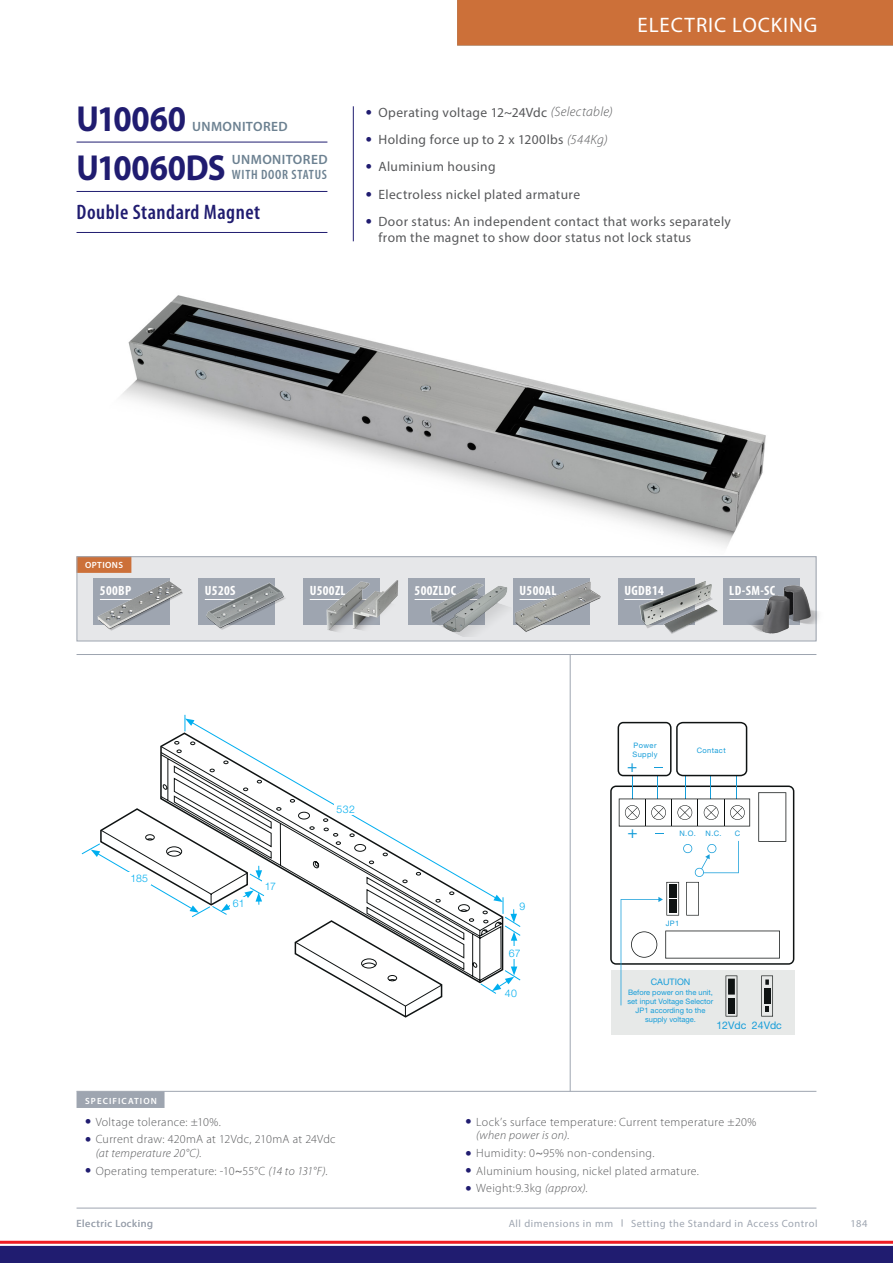
<style>
.page{position:relative;width:893px;height:1263px;background:#fff}
.page>*{position:absolute;margin:0;border:0;box-sizing:border-box;transform-origin:0 0}
.t1{font:700 36.3px "Myriad Pro";letter-spacing:-.01em;color:#201c70;scale:.91 1}
.t2{font:600 condensed 21px "Myriad Pro";letter-spacing:.025em;color:#201c70}
.t3{font:21px "Myriad Pro";letter-spacing:.045em;color:#fff}
.t4{font:17.1px "Helvetica Neue LT Std";color:#159dd9}
.t5{font:13.5px/16.5px "Myriad Pro";letter-spacing:.025em;color:#57585a}
.t6{font:700 condensed 13.5px "Myriad Pro";letter-spacing:.025em;color:#fff}
.t7{font:600 13.5px "Myriad Pro";letter-spacing:.03em;color:#6c8191}
.t8{font:600 condensed 13.5px "Myriad Pro";letter-spacing:.05em;color:#6c8191}
.t9{font:300 12px/13.5px "Myriad Pro";letter-spacing:.03em;color:#57585a}
.t10{font:10.5px "Myriad Pro";letter-spacing:.05em;color:#9ea5b0}
.t11{font:300 10.5px "Helvetica Neue LT Std";letter-spacing:.02em;color:#00aeef}
.t12{font:10.5px "Helvetica Neue LT Std";color:#159dd9}
.t13{font:600 9px "Myriad Pro";letter-spacing:.12em;color:#fff}
.t14{font:600 9px "Myriad Pro";letter-spacing:.045em;color:#fff}
.t15{font:9px "Helvetica Neue LT Std";color:#159dd9}
.t16{font:7.5px/9px "Helvetica Neue LT Std";color:#159dd9;text-align:center}
.t17{font:7.5px/9px "Helvetica Neue LT Std";letter-spacing:.05em;color:#159dd9}
.s1{font-weight:700;font-size:18px;color:#201c70}
.s2{font-weight:300;font-style:italic}
.s3{font-style:italic}
.s4{font-weight:400}
</style>
<div class="page">
<hr style="left:77px;top:1208px;width:739px;height:1px;background:#9ea5b0">
<hr style="left:77px;top:654px;width:739px;height:1px;background:#9ea5b0">
<div style="left:77px;top:557px;width:739px;height:84px;background:#e6e7e9"></div>
<div style="left:77px;top:557px;width:54px;height:16px;background:#cc7039"></div>
<div style="left:77px;top:556px;width:739px;height:85px;border:1px solid #9ea5b0"></div>
<div style="left:457px;top:0;width:436px;height:46px;background:#cc7039"></div>
<div style="left:408px;top:578px;width:77px;height:47px;background:#9ea5b0"></div>
<hr style="left:415px;top:599px;width:63px;height:1px;background:#fff">
<div style="left:513px;top:578px;width:77px;height:47px;background:#9ea5b0"></div>
<div style="left:618px;top:578px;width:76px;height:47px;background:#9ea5b0"></div>
<hr style="left:624px;top:599px;width:64px;height:1px;background:#fff">
<div style="left:94px;top:578px;width:76px;height:47px;background:#9ea5b0"></div>
<div style="left:198px;top:578px;width:77px;height:47px;background:#9ea5b0"></div>
<hr style="left:205px;top:599px;width:64px;height:1px;background:#fff">
<div style="left:303px;top:578px;width:77px;height:47px;background:#9ea5b0"></div>
<hr style="left:310px;top:599px;width:63px;height:1px;background:#fff">
<svg style="left:100px;top:732px;width:403px;height:286px"></svg>
<img style="left:121px;top:295px;width:645px;height:252px">
<hr style="left:570px;top:654px;width:1px;height:437px;background:#9ea5b0">
<div style="left:611px;top:970px;width:183px;height:64px;background:#e7e9e8"></div>
<svg style="left:610px;top:722px;width:184px;height:294px"></svg>
<hr style="left:353px;top:106px;width:1px;height:135px;background:#201c70">
<hr style="left:77px;top:142px;width:250px;height:1px;background:#201c70">
<hr style="left:77px;top:191px;width:250px;height:1px;background:#201c70">
<hr style="left:77px;top:232px;width:250px;height:1px;background:#201c70">
<svg style="left:190px;top:723px;width:308px;height:176px"></svg>
<div style="left:334px;top:802px;width:23px;height:13px;background:#fff"></div>
<div style="left:502px;top:986px;width:17px;height:13px;background:#fff"></div>
<div style="left:262px;top:879px;width:16px;height:13px;background:#fff"></div>
<svg style="left:81px;top:843px;width:183px;height:74px"></svg>
<hr style="left:514px;top:938px;width:1px;height:31px;background:#00aeef">
<svg style="left:480px;top:966px;width:41px;height:28px"></svg>
<div style="left:506px;top:946px;width:17px;height:13px;background:#fff"></div>
<svg style="left:493px;top:895px;width:28px;height:46px"></svg>
<svg style="left:185px;top:715px;width:9px;height:16px"></svg>
<img style="left:206px;top:582px;width:79px;height:48px">
<img style="left:97px;top:581px;width:85px;height:50px">
<img style="left:515px;top:582px;width:86px;height:50px">
<img style="left:326px;top:580px;width:73px;height:52px">
<img style="left:430px;top:583px;width:78px;height:53px">
<img style="left:639px;top:578px;width:79px;height:56px">
<div style="left:77px;top:1091px;width:88px;height:17px;background:#9ea5b0"></div>
<hr style="left:77px;top:1091px;width:739px;height:1px;background:#9ea5b0">
<div style="left:723px;top:578px;width:76px;height:47px;background:#9ea5b0"></div>
<hr style="left:729px;top:599px;width:64px;height:1px;background:#fff">
<img style="left:751px;top:583px;width:68px;height:51px">
<hr style="left:0;top:1241px;width:893px;height:3px;background:#ee1d23">
<div style="left:0;top:1246px;width:893px;height:17px;background:#201c70"></div>
<h1 class="t1" style="left:77px;top:95px;width:122px">U10060</h1>
<p class="t7" style="left:192px;top:118px;width:97px">UNMONITORED</p>
<h1 class="t1" style="left:77px;top:145px;width:165px">U10060DS</h1>
<h2 class="t2" style="left:77px;top:201px;width:185px">Double Standard Magnet</h2>
<p class="t7" style="left:232px;top:151px;width:97px">UNMONITORED</p>
<p class="t8" style="left:232px;top:168px;width:97px">WITH DOOR STATUS</p>
<h2 class="t3" style="left:637px;top:12px;width:182px">Electric Locking</h2>
<p class="t5" style="left:366px;top:104px;width:249px"><span class="s1">•</span> Operating voltage 12~24Vdc <span class="s2">(Selectable)</span></p>
<p class="t5" style="left:366px;top:131px;width:243px"><span class="s1">•</span> Holding force up to 2 x 1200lbs <span class="s2">(544Kg)</span></p>
<p class="t5" style="left:366px;top:158px;width:131px"><span class="s1">•</span> Aluminium housing</p>
<p class="t5" style="left:366px;top:186px;width:216px"><span class="s1">•</span> Electroless nickel plated armature</p>
<p class="t5" style="left:378px;top:213px;width:354px;text-indent:-13px"><span class="s1">•</span> Door status: An independent contact that works separately from the magnet to show door status not lock status</p>
<p class="t14" style="left:85px;top:559px;width:39px">OPTIONS</p>
<p class="t6" style="left:100px;top:582px;width:33px">500BP</p>
<p class="t6" style="left:205px;top:582px;width:32px">U520S</p>
<p class="t6" style="left:310px;top:582px;width:38px">U500ZL</p>
<p class="t6" style="left:415px;top:582px;width:43px">500ZLDC</p>
<p class="t6" style="left:519px;top:582px;width:39px">U500AL</p>
<p class="t6" style="left:624px;top:582px;width:41px">UGDB14</p>
<p class="t6" style="left:729px;top:582px;width:47px">LD-SM-SC</p>
<p class="t11" style="left:130px;top:872px;width:19px">185</p>
<p class="t11" style="left:233px;top:897px;width:13px">61</p>
<p class="t11" style="left:265px;top:879px;width:13px">17</p>
<p class="t11" style="left:337px;top:802px;width:20px">532</p>
<p class="t13" style="left:85px;top:1095px;width:73px">SPECIFICATION</p>
<p class="t9" style="left:85px;top:1115px;width:137px"><span class="s1">•</span> Voltage tolerance: ±10%.</p>
<p class="t9" style="left:96px;top:1132px;width:241px;text-indent:-11px"><span class="s1">•</span> Current draw: 420mA at 12Vdc, 210mA at 24Vdc <span class="s3">(at temperature 20°C)</span>.</p>
<p class="t9" style="left:85px;top:1164px;width:244px"><span class="s1">•</span> Operating temperature: -10<span class="s4">~</span>55°C <span class="s3">(14 to 131°F)</span>.</p>
<p class="t17" style="left:632px;top:740px;width:27px">Power<br>Supply</p>
<p class="t17" style="left:697px;top:746px;width:30px">Contact</p>
<h3 class="t4" style="left:627px;top:755px;width:12px">+</h3>
<p class="t11" style="left:519px;top:900px;width:7px">9</p>
<p class="t11" style="left:509px;top:946px;width:13px">67</p>
<p class="t11" style="left:505px;top:986px;width:14px">40</p>
<h3 class="t4" style="left:627px;top:822px;width:12px">+</h3>
<p class="t16" style="left:679px;top:829px;width:18px">N.O.</p>
<p class="t16" style="left:706px;top:829px;width:18px">N.C.</p>
<p class="t16" style="left:735px;top:829px;width:7px">C</p>
<p class="t16" style="left:666px;top:918px;width:15px">JP1</p>
<p class="t15" style="left:651px;top:976px;width:41px">CAUTION</p>
<p class="t16" style="left:627px;top:988px;width:87px">Before power on the unit, set input Voltage Selector<br>JP1 according to the supply voltage.</p>
<p class="t12" style="left:716px;top:1019px;width:67px">12Vdc 24Vdc</p>
<p class="t9" style="left:476px;top:1115px;width:281px;text-indent:-11px"><span class="s1">•</span> Lock’s surface temperature: Current temperature ±20% <span class="s3">(when power is on)</span>.</p>
<p class="t9" style="left:466px;top:1146px;width:190px"><span class="s1">•</span> Humidity: 0<span class="s4">~</span>95% non-condensing.</p>
<p class="t9" style="left:466px;top:1164px;width:235px"><span class="s1">•</span> Aluminium housing, nickel plated armature.</p>
<p class="t9" style="left:466px;top:1181px;width:123px"><span class="s1">•</span> Weight:9.3kg <span class="s3">(approx)</span>.</p>
<p class="t10" style="left:77px;top:1217px;width:78px">Electric Locking</p>
<p class="t10" style="left:509px;top:1217px;width:106px">All dimensions in mm</p>
<p class="t10" style="left:631px;top:1217px;width:188px">Setting the Standard in Access Control</p>
<p class="t10" style="left:850px;top:1217px;width:19px">184</p>
</div>
